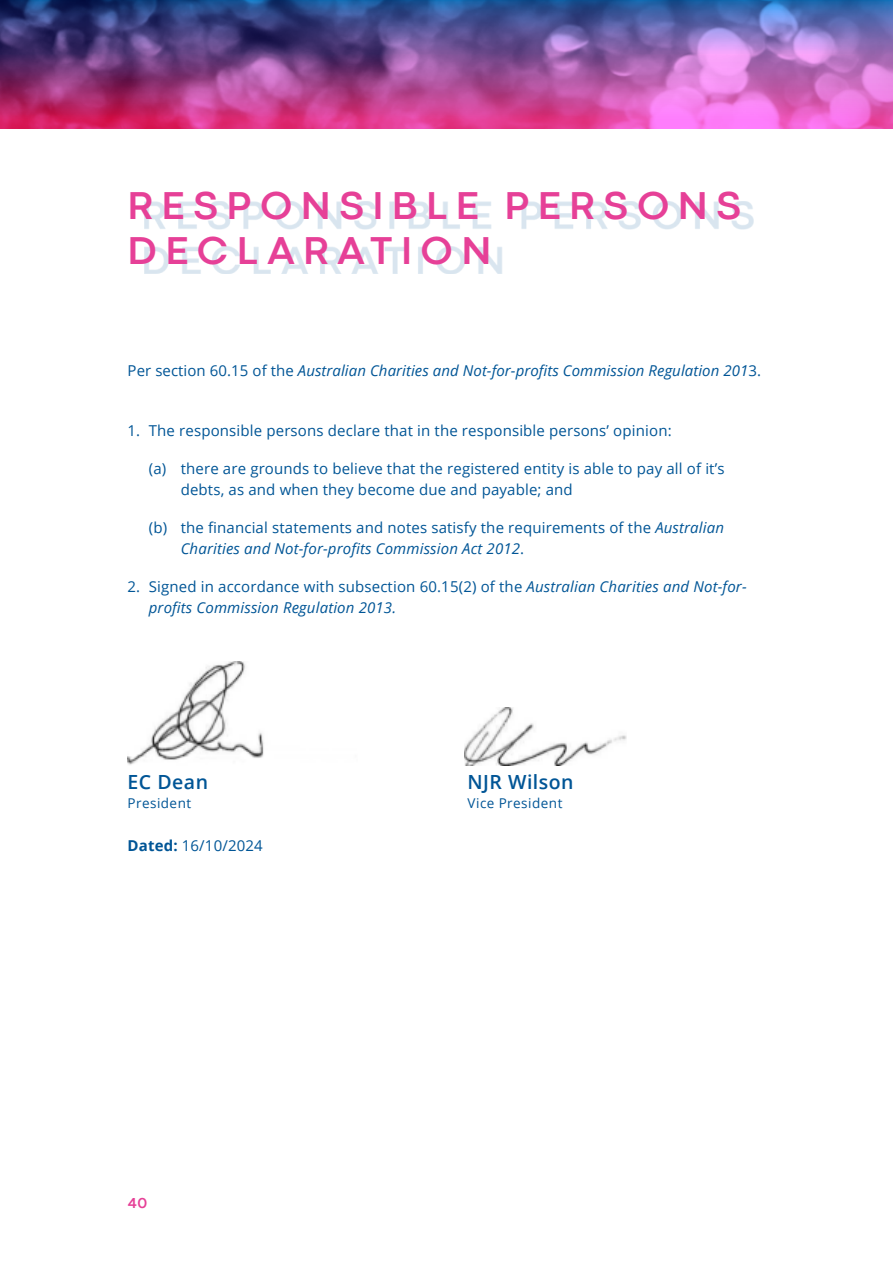
<style>
.page{position:relative;width:893px;height:1263px;background:#fff}
.page>*{position:absolute;margin:0;border:0;box-sizing:border-box;transform-origin:0 0}
.t1{font:700 40.5px/44.5px "Codec Cold";letter-spacing:.2em;color:#e64097}
.t2{font:600 19.5px "Open Sans";letter-spacing:.025em;color:#005596}
.t3{font:15px/21px "Open Sans";letter-spacing:.01em;color:#005596}
.t4{font:italic 15px/21px "Open Sans";letter-spacing:.005em;color:#005596}
.t5{font:700 15px "Codec Cold";color:#e64097}
.t6{font:13.5px "Open Sans";letter-spacing:.035em;color:#005596}
.s1{font-style:normal}
.s2{font-style:italic}
.s3{font-weight:700}
</style>
<div class="page">
<img style="left:0;top:0;width:893px;height:128px">
<div style="left:144px;top:201px;width:610px;height:73px;background:#005596;opacity:.15"></div>
<img style="left:128px;top:662px;width:136px;height:103px">
<img style="left:464px;top:707px;width:162px;height:58px">
<h1 class="t1" style="left:128px;top:184px;width:615px">RESPONSIBLE PERSONS<br>DECLARATION</h1>
<p class="t4" style="left:128px;top:360px;width:635px"><span class="s1">Per section 60.15 of the</span> Australian Charities and Not-for-profits Commission Regulation 201<span class="s1">3.</span></p>
<p class="t3" style="left:128px;top:420px;width:546px">1. The responsible persons declare that in the responsible persons’ opinion:</p>
<p class="t3" style="left:181px;top:458px;width:545px;text-indent:-32px">(a) there are grounds to believe that the registered entity is able to pay all of it’s debts, as and when they become due and payable; and</p>
<p class="t3" style="left:181px;top:517px;width:545px;text-indent:-32px">(b) the financial statements and notes satisfy the requirements of the <span class="s2">Australian<br>Charities and Not-for-profits Commission Act 2012</span>.</p>
<p class="t4" style="left:149px;top:576px;width:598px;text-indent:-21px"><span class="s1">2. Signed in accordance with subsection 60.15(2) of the</span> Australian Charities and Not-for&shy;profits Commission Regulation 2013.</p>
<h2 class="t2" style="left:128px;top:768px;width:82px">EC Dean</h2>
<p class="t6" style="left:128px;top:794px;width:65px">President</p>
<p class="t3" style="left:128px;top:834px;width:137px"><span class="s3">Dated:</span> 16/10/2024</p>
<p class="t5" style="left:128px;top:1194px;width:21px">40</p>
<h2 class="t2" style="left:467px;top:768px;width:108px">NJR Wilson</h2>
<p class="t6" style="left:467px;top:794px;width:96px">Vice President</p>
</div>
